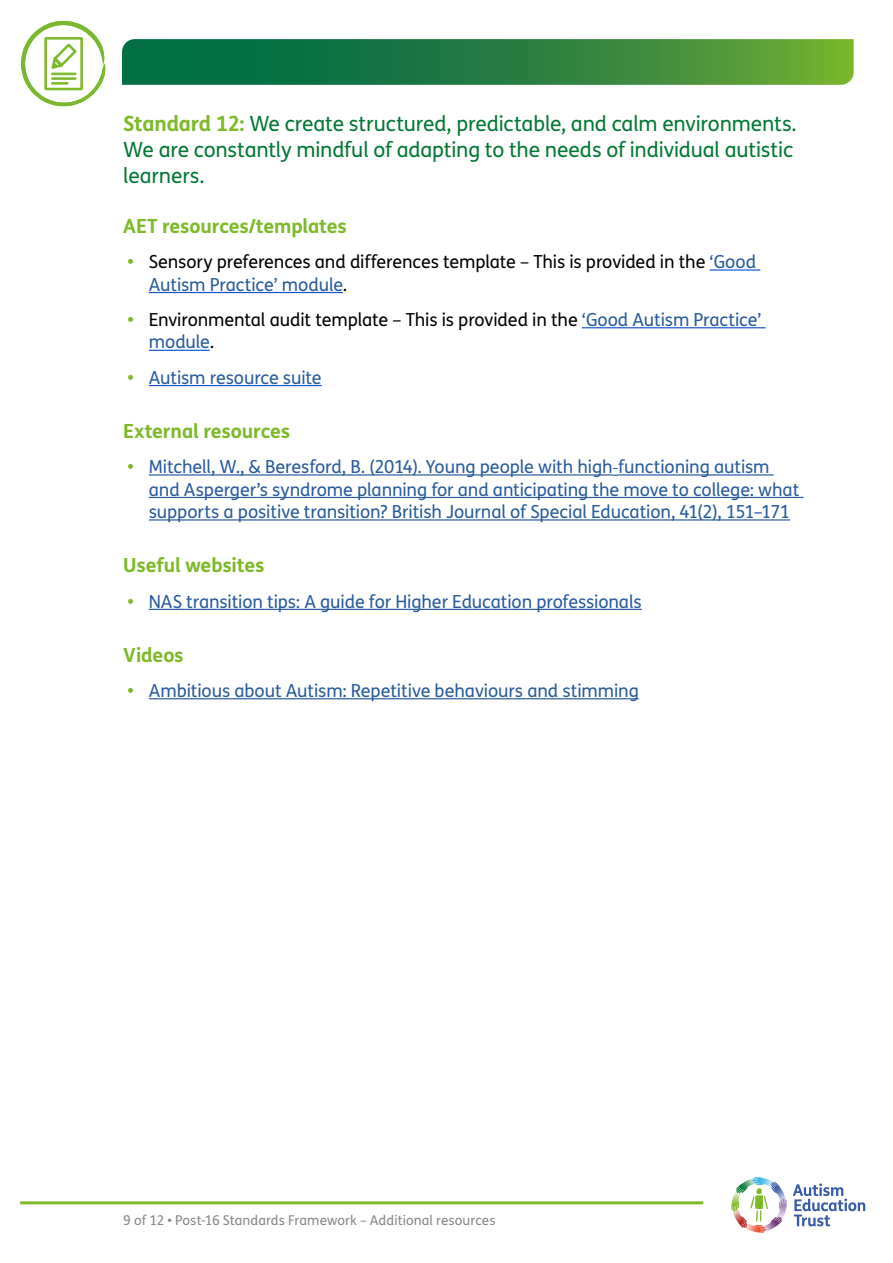
<style>
.page{position:relative;width:893px;height:1263px;background:#fff}
.page>*{position:absolute;margin:0;border:0;box-sizing:border-box;transform-origin:0 0}
.AET_Paragraph_title{font:21px/26.2px "FS Me";letter-spacing:-.01em;color:#007833}
.AET_principles_heade{font:700 19.5px "FS Me";letter-spacing:-.01em;color:#7db928}
.t1{font:18px/22.5px "FS Me";letter-spacing:-.005em;color:#275b9b}
.t2{font:18px/22.5px "FS Me";letter-spacing:-.005em;color:#000}
.t3{font:13.5px "FS Me";letter-spacing:.005em;color:#878787}
.s1{font-weight:700;color:#7db928}
.s2{color:#275b9b}
.s3{font-family:"Calibri"}
</style>
<div class="page">
<hr style="left:20px;top:1201px;width:683px;height:3px;background:#7db928">
<svg style="left:122px;top:39px;width:732px;height:46px;background:#2c8340"></svg>
<svg style="left:21px;top:21px;width:84px;height:85px"></svg>
<svg style="left:793px;top:1183px;width:72px;height:43px"></svg>
<svg style="left:731px;top:1177px;width:52px;height:55px"></svg>
<hr style="left:710px;top:269px;width:50px;height:2px;background:#15c">
<hr style="left:149px;top:292px;width:194px;height:1px;background:#15c">
<hr style="left:582px;top:327px;width:184px;height:1px;background:#15c">
<hr style="left:149px;top:350px;width:61px;height:1px;background:#15c">
<hr style="left:149px;top:385px;width:173px;height:1px;background:#15c">
<hr style="left:149px;top:474px;width:464px;height:1px;background:#275b9b">
<hr style="left:618px;top:474px;width:156px;height:1px;background:#275b9b">
<hr style="left:149px;top:497px;width:654px;height:1px;background:#275b9b">
<hr style="left:149px;top:519px;width:641px;height:1px;background:#275b9b">
<hr style="left:149px;top:609px;width:493px;height:1px;background:#275b9b">
<hr style="left:149px;top:698px;width:490px;height:1px;background:#275b9b">
<p class="AET_Paragraph_title" style="left:123px;top:110px;width:675px"><span class="s1">Standard 12:</span> We create structured, predictable, and calm environments.<br>We are constantly mindful of adapting to the needs of individual autistic learners.</p>
<p class="AET_principles_heade" style="left:123px;top:211px;width:225px">AET resources/templates</p>
<p class="t2" style="left:149px;top:250px;width:609px;text-indent:-21px"><span class="s1">•</span> Sensory preferences and differences template – This is provided in the <span class="s2">‘Good<br>Autism Practice’ module</span>.</p>
<p class="t2" style="left:149px;top:308px;width:614px;text-indent:-21px"><span class="s1">•</span> Environmental audit template – This is provided in the <span class="s2">‘Good Autism Practice’ module</span>.</p>
<p class="t1" style="left:128px;top:366px;width:196px"><span class="s1">•</span> Autism resource suite</p>
<p class="AET_principles_heade" style="left:123px;top:416px;width:168px">External resources</p>
<p class="t1" style="left:149px;top:455px;width:652px;text-indent:-21px"><span class="s1">•</span> Mitchell, W., &amp; Beresford, B. (2014). Young people with high<span class="s3">‐</span>functioning autism and Asperger’s syndrome planning for and anticipating the move to college: what supports a positive transition? British Journal of Special Education, 41(2), 151–171</p>
<p class="AET_principles_heade" style="left:123px;top:550px;width:143px">Useful websites</p>
<p class="t1" style="left:128px;top:590px;width:516px"><span class="s1">•</span> NAS transition tips: A guide for Higher Education professionals</p>
<p class="AET_principles_heade" style="left:123px;top:640px;width:62px">Videos</p>
<p class="t1" style="left:128px;top:679px;width:513px"><span class="s1">•</span> Ambitious about Autism: Repetitive behaviours and stimming</p>
<p class="t3" style="left:123px;top:1211px;width:374px">9 of 12 • Post-16 Standards Framework – Additional resources</p>
</div>
